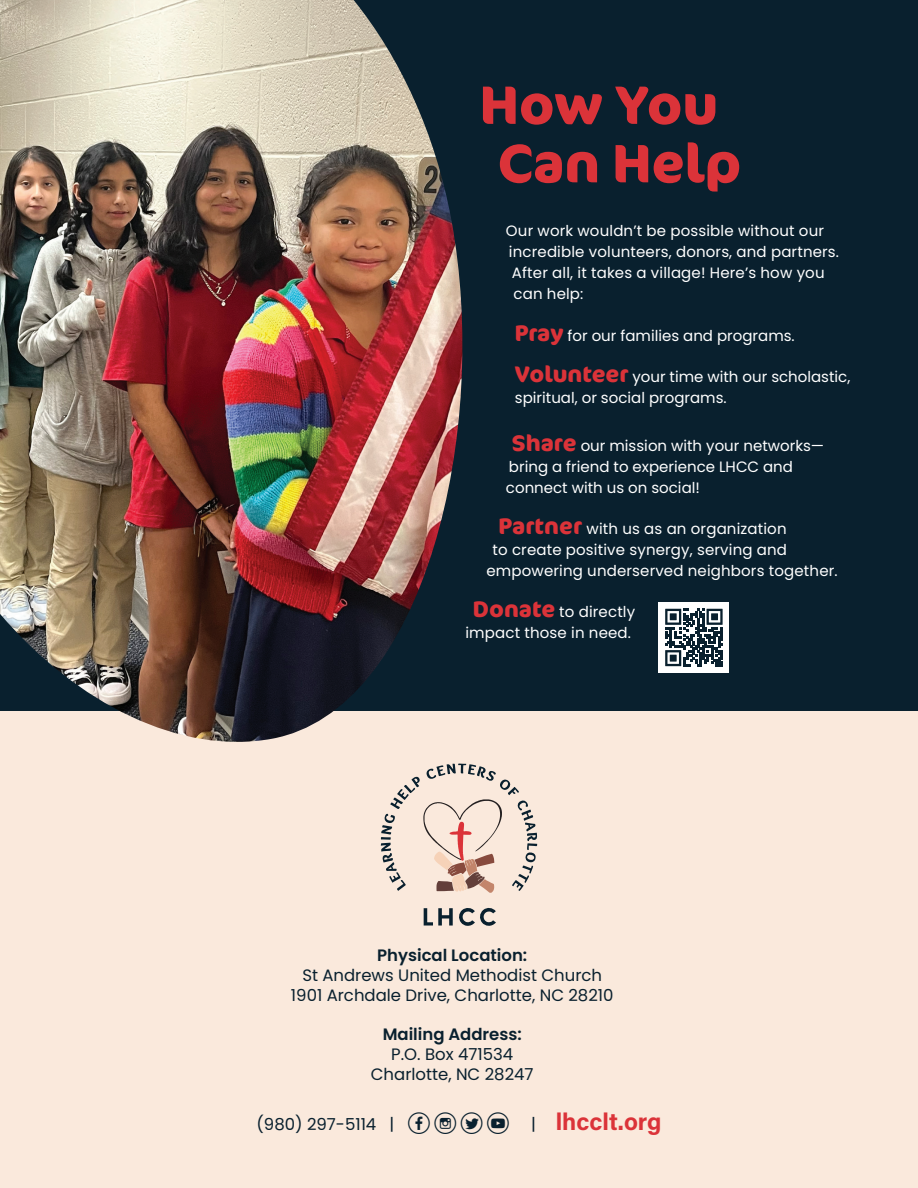
<style>
.page{position:relative;width:918px;height:1188px;background:#fff}
.page>*{position:absolute;margin:0;border:0;box-sizing:border-box;transform-origin:0 0}
.t1{font:700 54px/58.5px "Cocon Pro";color:#db3339;text-align:center}
.t2{font:700 24px "Acumin Pro";color:#db3339}
.t3{font:16.5px/19.8px "Poppins";color:#09202e;text-align:center}
.t4{font:600 16.5px "Poppins";color:#09202e}
.t5{font:15px/21px "Poppins";letter-spacing:.01em;color:#fff}
.s1{font-family:"Cocon Pro";font-weight:700;font-size:22.5px;color:#db3339}
.s2{font-family:"Social Shapes";font-size:31.5px}
.s3{font-family:"Poppins";font-weight:400;font-size:16.5px;color:#09202e}
</style>
<div class="page">
<div style="left:0;top:0;width:918px;height:712px;background:#09202e"></div>
<div style="left:0;top:712px;width:918px;height:476px;background:#fae9dc"></div>
<img style="left:0;top:0;width:491px;height:742px">
<svg style="left:424px;top:908px;width:72px;height:18px"></svg>
<svg style="left:381px;top:764px;width:156px;height:129px"></svg>
<div style="left:659px;top:602px;width:70px;height:71px;background:#fff"></div>
<svg style="left:665px;top:609px;width:58px;height:57px"></svg>
<h1 class="t1" style="left:480px;top:74px;width:263px">How You<br>Can Help</h1>
<p class="t5" style="left:506px;top:221px;width:335px">Our work wouldn’t be possible without our incredible volunteers, donors, and partners.<br>After all, it takes a village! Here’s how you can help:</p>
<p class="t5" style="left:515px;top:326px;width:281px"><span class="s1">Pray</span> for our families and programs.</p>
<p class="t5" style="left:515px;top:367px;width:337px"><span class="s1">Volunteer</span> your time with our scholastic, spiritual, or social programs.</p>
<p class="t5" style="left:506px;top:435px;width:320px;text-indent:6px"><span class="s1">Share</span> our mission with your networks— bring a friend to experience LHCC and connect with us on social!</p>
<p class="t5" style="left:498px;top:518px;width:290px"><span class="s1">Partner</span> with us as an organization</p>
<p class="t5" style="left:492px;top:539px;width:296px">to create positive synergy, serving and</p>
<p class="t5" style="left:486px;top:560px;width:353px">empowering underserved neighbors together.</p>
<p class="t5" style="left:465px;top:602px;width:171px;text-align:center"><span class="s1">Donate</span> to directly impact those in need.</p>
<p class="t4" style="left:377px;top:946px;width:152px">Physical Location:</p>
<p class="t3" style="left:291px;top:965px;width:324px">St Andrews United Methodist Church<br>1901 Archdale Drive, Charlotte, NC 28210</p>
<p class="t4" style="left:383px;top:1025px;width:141px">Mailing Address:</p>
<p class="t3" style="left:371px;top:1045px;width:164px">P.O. Box 471534<br>Charlotte, NC 28247</p>
<p class="t3" style="left:256px;top:1114px;width:255px">(980) 297-5114 | <span class="s2">cfdl</span></p>
<h2 class="t2" style="left:531px;top:1104px;width:132px"><span class="s3">|</span> lhcclt.org</h2>
</div>
